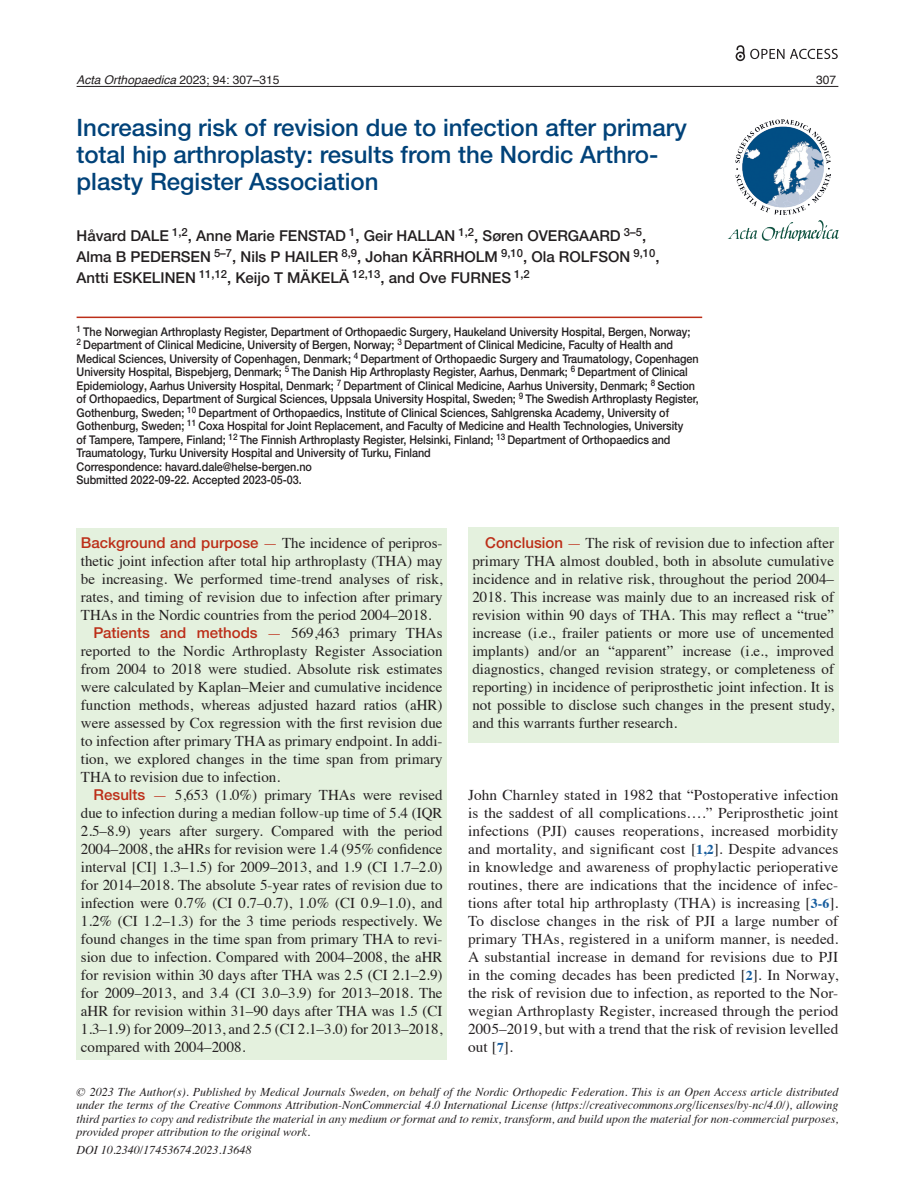
<style>
.page{position:relative;width:915px;height:1191px;background:#fff}
.page>*{position:absolute;margin:0;border:0;box-sizing:border-box;transform-origin:0 0}
.Titel{font:500 24px/27px "Helvetica Neue LTW1 G";color:#004279}
._5-Brödtext{font:15px/18px "Times";color:#231f20;text-align:justify}
._4-Brödstart{font:15px/18px "Times";color:#231f20;text-align:justify}
.Namn{font:500 15px/21px "Helvetica Neue LTW1 G";color:#231f20}
.Department{font:500 12px/13.5px "Helvetica Neue LTW1 G";letter-spacing:-.005em;color:#231f20;scale:.9 1}
.Styckeformat_1{font:italic 12px/13.5px "Times";color:#231f20;text-align:justify}
.t1{font:italic 12px "Helvetica";color:#231f20}
.t2{font:12px "Helvetica";color:#231f20}
.s1{font-style:normal}
.s2{font-family:"Helvetica Neue LTW1 G";font-weight:500;color:#bc2e18}
.s3{color:#bc2e18}
.s4{font-weight:700;font-size:13.5px;color:#175d9e}
</style>
<div class="page">
<hr style="left:77px;top:86px;width:761px;height:1px;background:#231f20">
<div style="left:468px;top:528px;width:370px;height:215px;background:#e4f1de"></div>
<div style="left:77px;top:528px;width:369px;height:531px;background:#e4f1de"></div>
<hr style="left:77px;top:316px;width:625px;height:2px;background:#bc2e18">
<svg style="left:735px;top:45px;width:9px;height:16px"></svg>
<svg style="left:750px;top:49px;width:87px;height:10px"></svg>
<img style="left:727px;top:220px;width:112px;height:21px">
<img style="left:735px;top:119px;width:94px;height:95px">
<p class="t1" style="left:77px;top:70px;width:204px">Acta Orthopaedica <span class="s1">2023; 94: 307–315</span></p>
<p class="t2" style="left:816px;top:70px;width:22px">307</p>
<p class="Titel" style="left:77px;top:114px;width:611px">Increasing risk of revision due to infection after primary total hip arthroplasty: results from the Nordic Arthro&shy;plasty Register Association</p>
<p class="Namn" style="left:77px;top:225px;width:584px">Håvard DALE <sup>1,2</sup>, Anne Marie FENSTAD <sup>1</sup>, Geir HALLAN <sup>1,2</sup>, Søren OVERGAARD <sup>3–5</sup>,<br>Alma B PEDERSEN <sup>5–7</sup>, Nils P HAILER <sup>8,9</sup>, Johan KÄRRHOLM <sup>9,10</sup>, Ola ROLFSON <sup>9,10</sup>,<br>Antti ESKELINEN <sup>11,12</sup>, Keijo T MÄKELÄ <sup>12,13</sup>, and Ove FURNES <sup>1,2</sup></p>
<p class="Department" style="left:77px;top:325px;width:692px"><sup>1</sup> The Norwegian Arthroplasty Register, Department of Orthopaedic Surgery, Haukeland University Hospital, Bergen, Norway;<br><sup>2</sup> Department of Clinical Medicine, University of Bergen, Norway; <sup>3</sup> Department of Clinical Medicine, Faculty of Health and Medical Sciences, University of Copenhagen, Denmark; <sup>4</sup> Department of Orthopaedic Surgery and Traumatology, Copenhagen University Hospital, Bispebjerg, Denmark; <sup>5</sup> The Danish Hip Arthroplasty Register, Aarhus, Denmark; <sup>6</sup> Department of Clinical Epidemiology, Aarhus University Hospital, Denmark; <sup>7</sup> Department of Clinical Medicine, Aarhus University, Denmark; <sup>8</sup> Section of Orthopaedics, Department of Surgical Sciences, Uppsala University Hospital, Sweden; <sup>9</sup> The Swedish Arthroplasty Register, Gothenburg, Sweden; <sup>10</sup> Department of Orthopaedics, Institute of Clinical Sciences, Sahlgrenska Academy, University of Gothenburg, Sweden; <sup>11</sup> Coxa Hospital for Joint Replacement, and Faculty of Medicine and Health Technologies, University<br>of Tampere, Tampere, Finland; <sup>12</sup> The Finnish Arthroplasty Register, Helsinki, Finland; <sup>13</sup> Department of Orthopaedics and Traumatology, Turku University Hospital and University of Turku, Finland</p>
<p class="Department" style="left:77px;top:460px;width:263px">Correspondence: havard.dale@helse-bergen.no</p>
<p class="Department" style="left:77px;top:473px;width:252px">Submitted 2022-09-22. Accepted 2023-05-03.</p>
<p class="_4-Brödstart" style="left:81px;top:532px;width:363px"><span class="s2">Background and purpose</span> <span class="s3">—</span> The incidence of peripros&shy;thetic joint infection after total hip arthroplasty (THA) may be increasing. We performed time-trend analyses of risk, rates, and timing of revision due to infection after primary THAs in the Nordic countries from the period 2004–2018.</p>
<p class="_5-Brödtext" style="left:81px;top:622px;width:363px;text-indent:13px"><span class="s2">Patients and methods</span> <span class="s3">—</span> 569,463 primary THAs reported to the Nordic Arthroplasty Register Association from 2004 to 2018 were studied. Absolute risk estimates were calculated by Kaplan–Meier and cumulative incidence function methods, whereas adjusted hazard ratios (aHR) were assessed by Cox regression with the first revision due to infection after primary THA as primary endpoint. In addi&shy;tion, we explored changes in the time span from primary THA to revision due to infection.</p>
<p class="_5-Brödtext" style="left:81px;top:784px;width:363px;text-indent:13px"><span class="s2">Results</span> <span class="s3">—</span> 5,653 (1.0%) primary THAs were revised due to infection during a median follow-up time of 5.4 (IQR 2.5–8.9) years after surgery. Compared with the period 2004–2008, the aHRs for revision were 1.4 (95% confidence interval [CI] 1.3–1.5) for 2009–2013, and 1.9 (CI 1.7–2.0) for 2014–2018. The absolute 5-year rates of revision due to infection were 0.7% (CI 0.7–0.7), 1.0% (CI 0.9–1.0), and 1.2% (CI 1.2–1.3) for the 3 time periods respectively. We found changes in the time span from primary THA to revi&shy;sion due to infection. Compared with 2004–2008, the aHR for revision within 30 days after THA was 2.5 (CI 2.1–2.9) for 2009–2013, and 3.4 (CI 3.0–3.9) for 2013–2018. The aHR for revision within 31–90 days after THA was 1.5 (CI 1.3–1.9) for 2009–2013, and 2.5 (CI 2.1–3.0) for 2013–2018, compared with 2004–2008.</p>
<p class="_5-Brödtext" style="left:472px;top:532px;width:363px;text-indent:13px"><span class="s2">Conclusion</span> <span class="s3">—</span> The risk of revision due to infection after primary THA almost doubled, both in absolute cumulative incidence and in relative risk, throughout the period 2004– 2018. This increase was mainly due to an increased risk of revision within 90 days of THA. This may reflect a “true” increase (i.e., frailer patients or more use of uncemented implants) and/or an “apparent” increase (i.e., improved diagnostics, changed revision strategy, or completeness of reporting) in incidence of periprosthetic joint infection. It is not possible to disclose such changes in the present study, and this warrants further research.</p>
<p class="_4-Brödstart" style="left:468px;top:784px;width:371px">John Charnley stated in 1982 that “Postoperative infection is the saddest of all complications….” Periprosthetic joint infections (PJI) causes reoperations, increased morbidity and mortality, and significant cost [<span class="s4">1,2</span>]. Despite advances in knowledge and awareness of prophylactic perioperative routines, there are indications that the incidence of infec&shy;tions after total hip arthroplasty (THA) is increasing [<span class="s4">3-6</span>].<br>To disclose changes in the risk of PJI a large number of primary THAs, registered in a uniform manner, is needed.<br>A substantial increase in demand for revisions due to PJI in the coming decades has been predicted [<span class="s4">2</span>]. In Norway, the risk of revision due to infection, as reported to the Nor&shy;wegian Arthroplasty Register, increased through the period 2005–2019, but with a trend that the risk of revision levelled out [<span class="s4">7</span>].</p>
<p class="Styckeformat_1" style="left:77px;top:1084px;width:763px">© 2023 The Author(s). Published by Medical Journals Sweden, on behalf of the Nordic Orthopedic Federation. This is an Open Access article distributed under the terms of the Creative Commons Attribution-NonCommercial 4.0 International License (https://creativecommons.org/licenses/by-nc/4.0/), allowing third parties to copy and redistribute the material in any medium or format and to remix, transform, and build upon the material for non-commercial purposes, provided proper attribution to the original work.</p>
<p class="Styckeformat_1" style="left:77px;top:1142px;width:176px">DOI 10.2340/17453674.2023.13648</p>
</div>
